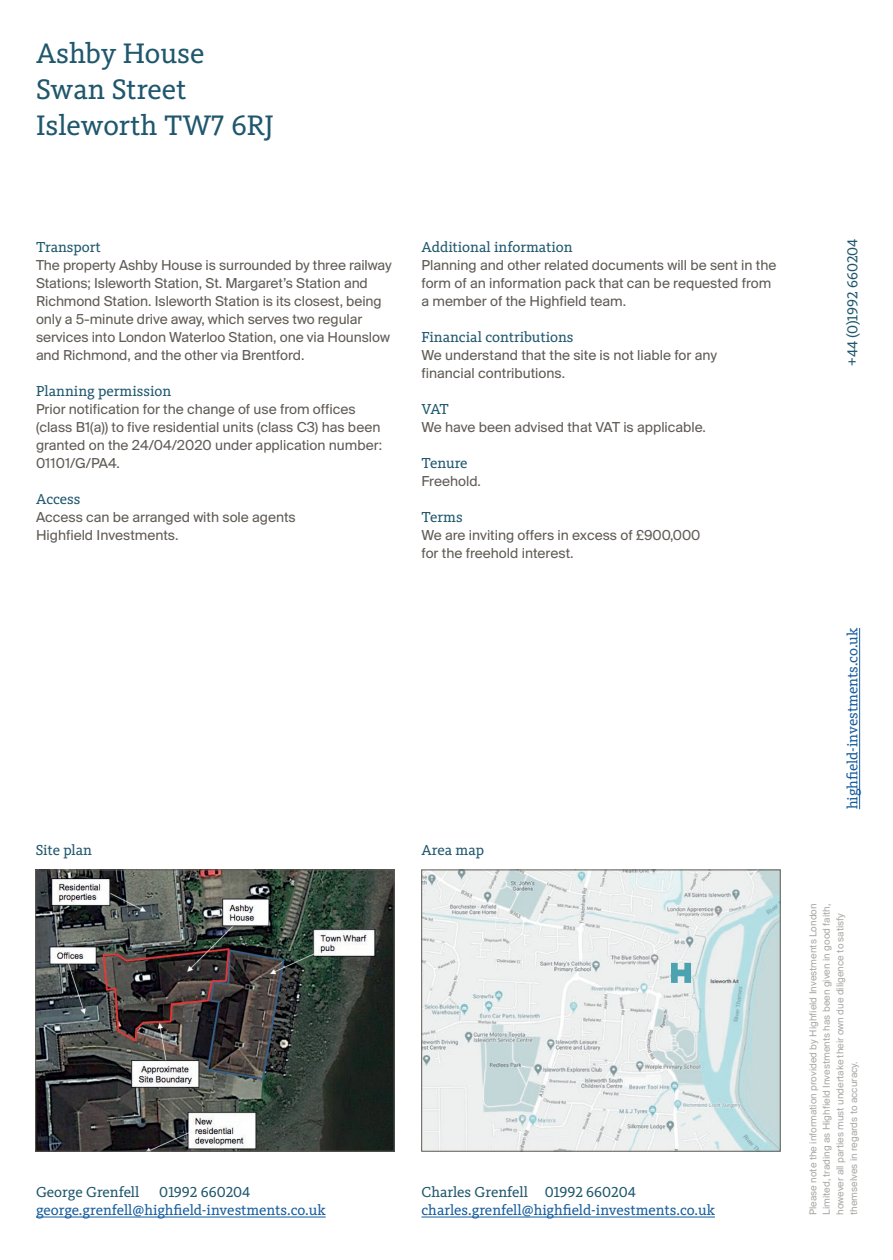
<style>
.page{position:relative;width:893px;height:1260px;background:#fff}
.page>*{position:absolute;margin:0;border:0;box-sizing:border-box;transform-origin:0 0}
.t1{font:29.25px/36px "Kievit Slab Pro";color:#1f576d}
.t2{font:15px/18px "Suisse BP Intl";color:#605b55}
.t3{font:15px "Kievit Slab Pro";color:#1f576d}
.t4{font:15px "Kievit Slab Pro";letter-spacing:-.005em;color:#175d9e}
.t5{font:10.5px/13.5px "Suisse BP Intl";color:#a9a9a5}
</style>
<div class="page">
<hr style="left:859px;top:628px;width:1px;height:181px;background:#175d9e">
<hr style="left:36px;top:1217px;width:290px;height:1px;background:#175d9e">
<hr style="left:421px;top:1217px;width:294px;height:1px;background:#175d9e">
<img style="left:37px;top:872px;width:355px;height:277px">
<div style="left:35px;top:870px;width:359px;height:281px;border:1px solid #605b55"></div>
<img style="left:423px;top:872px;width:355px;height:277px">
<svg style="left:671px;top:963px;width:20px;height:20px"></svg>
<h1 class="t1" style="left:36px;top:35px;width:239px">Ashby House<br>Swan Street<br>Isleworth TW7 6RJ</h1>
<p class="t3" style="left:36px;top:238px;width:66px">Transport</p>
<p class="t2" style="left:36px;top:256px;width:357px">The property Ashby House is surrounded by three railway Stations; Isleworth Station, St. Margaret’s Station and Richmond Station. Isleworth Station is its closest, being only a 5-minute drive away, which serves two regular services into London Waterloo Station, one via Hounslow and Richmond, and the other via Brentford.</p>
<p class="t3" style="left:36px;top:382px;width:137px">Planning permission</p>
<p class="t2" style="left:36px;top:400px;width:348px">Prior notification for the change of use from offices (class B1(a)) to five residential units (class C3) has been granted on the 24/04/2020 under application number:<br>01101/G/PA4.</p>
<p class="t3" style="left:36px;top:490px;width:46px">Access</p>
<p class="t2" style="left:36px;top:508px;width:261px">Access can be arranged with sole agents<br>Highfield Investments.</p>
<p class="t3" style="left:421px;top:238px;width:153px">Additional information</p>
<p class="t2" style="left:421px;top:256px;width:356px">Planning and other related documents will be sent in the form of an information pack that can be requested from a member of the Highfield team.</p>
<p class="t3" style="left:421px;top:328px;width:154px">Financial contributions</p>
<p class="t2" style="left:421px;top:346px;width:297px">We understand that the site is not liable for any financial contributions.</p>
<p class="t3" style="left:421px;top:400px;width:29px">VAT</p>
<p class="t2" style="left:421px;top:418px;width:286px">We have been advised that VAT is applicable.</p>
<p class="t3" style="left:421px;top:454px;width:48px">Tenure</p>
<p class="t2" style="left:421px;top:472px;width:61px">Freehold.</p>
<p class="t3" style="left:421px;top:508px;width:43px">Terms</p>
<p class="t2" style="left:421px;top:526px;width:281px">We are inviting offers in excess of £900,000 for the freehold interest.</p>
<p class="t3" style="left:36px;top:841px;width:58px">Site plan</p>
<p class="t3" style="left:421px;top:841px;width:64px">Area map</p>
<p class="t3" style="left:36px;top:1183px;width:105px">George Grenfell</p>
<p class="t3" style="left:159px;top:1183px;width:93px">01992 660204</p>
<p class="t4" style="left:36px;top:1201px;width:291px">george.grenfell@highfield-investments.co.uk</p>
<p class="t3" style="left:421px;top:1183px;width:216px">Charles Grenfell 01992 660204</p>
<p class="t4" style="left:421px;top:1201px;width:295px">charles.grenfell@highfield-investments.co.uk</p>
<p class="t3" style="left:844px;top:366px;width:129px;rotate:-90deg">+44 (0)1992 660204</p>
<p class="t4" style="left:844px;top:809px;width:183px;rotate:-90deg">highfield-investments.co.uk</p>
<p class="t5" style="left:806px;top:1215px;width:313px;rotate:-90deg">Please note the information provided by Highfield Investments London Limited, trading as Highfield Investments has been given in good faith, however all parties must undertake their own due diligence to satisfy themselves in regards to accuracy.</p>
</div>
